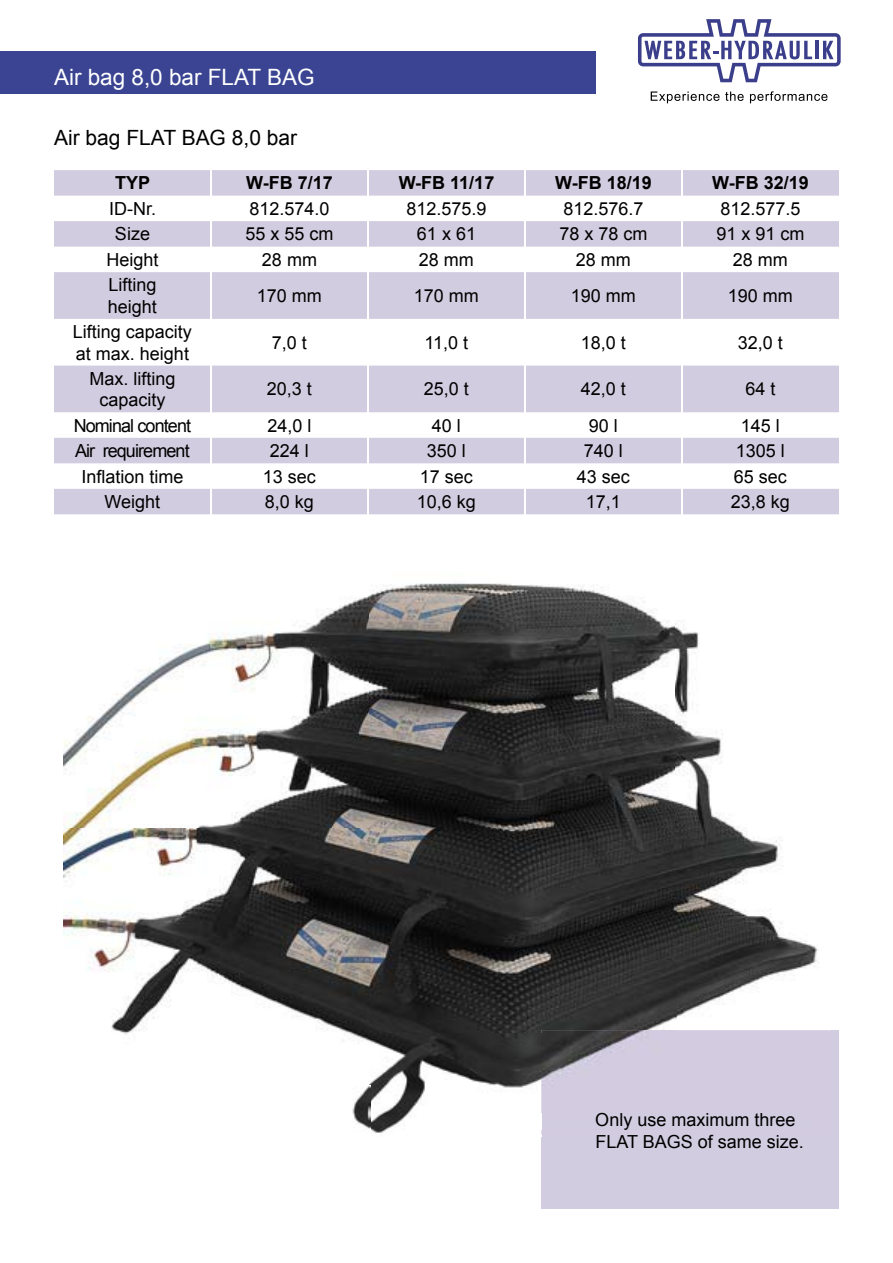
<style>
.page{position:relative;width:893px;height:1263px;background:#fff}
.page>*{position:absolute;margin:0;border:0;box-sizing:border-box;transform-origin:0 0}
.t1{font:22.5px "Arial";color:#fff}
.t2{font:21px "Arial";color:#000}
.t3{font:18px/21.6px "Arial";color:#000}
.t4{font:700 18px "Arial";color:#000}
.t5{font:18px "Arial";letter-spacing:-.05em;color:#000}
</style>
<div class="page">
<div style="left:541px;top:1030px;width:298px;height:179px;background:#d1ccdf"></div>
<img style="left:63px;top:583px;width:613px;height:245px">
<img style="left:676px;top:623px;width:142px;height:396px">
<img style="left:63px;top:828px;width:306px;height:301px">
<img style="left:369px;top:828px;width:307px;height:206px">
<img style="left:369px;top:1034px;width:172px;height:99px">
<img style="left:541px;top:1030px;width:289px;height:106px">
<svg style="left:54px;top:170px;width:785px;height:344px;fill:#d1ccdf"></svg>
<hr style="left:210px;top:170px;width:2px;height:26px;background:#fff">
<hr style="left:367px;top:170px;width:2px;height:26px;background:#fff">
<hr style="left:524px;top:170px;width:2px;height:26px;background:#fff">
<hr style="left:681px;top:170px;width:2px;height:26px;background:#fff">
<hr style="left:210px;top:196px;width:2px;height:25px;background:#fff">
<hr style="left:367px;top:196px;width:2px;height:25px;background:#fff">
<hr style="left:524px;top:196px;width:2px;height:25px;background:#fff">
<hr style="left:681px;top:196px;width:2px;height:25px;background:#fff">
<hr style="left:210px;top:221px;width:2px;height:26px;background:#fff">
<hr style="left:367px;top:221px;width:2px;height:26px;background:#fff">
<hr style="left:524px;top:221px;width:2px;height:26px;background:#fff">
<hr style="left:681px;top:221px;width:2px;height:26px;background:#fff">
<hr style="left:210px;top:247px;width:2px;height:25px;background:#fff">
<hr style="left:367px;top:247px;width:2px;height:25px;background:#fff">
<hr style="left:524px;top:247px;width:2px;height:25px;background:#fff">
<hr style="left:681px;top:247px;width:2px;height:25px;background:#fff">
<hr style="left:210px;top:272px;width:2px;height:47px;background:#fff">
<hr style="left:367px;top:272px;width:2px;height:47px;background:#fff">
<hr style="left:524px;top:272px;width:2px;height:47px;background:#fff">
<hr style="left:681px;top:272px;width:2px;height:47px;background:#fff">
<hr style="left:210px;top:319px;width:2px;height:47px;background:#fff">
<hr style="left:367px;top:319px;width:2px;height:47px;background:#fff">
<hr style="left:524px;top:319px;width:2px;height:47px;background:#fff">
<hr style="left:681px;top:319px;width:2px;height:47px;background:#fff">
<hr style="left:210px;top:366px;width:2px;height:46px;background:#fff">
<hr style="left:367px;top:366px;width:2px;height:46px;background:#fff">
<hr style="left:524px;top:366px;width:2px;height:46px;background:#fff">
<hr style="left:681px;top:366px;width:2px;height:46px;background:#fff">
<hr style="left:210px;top:412px;width:2px;height:26px;background:#fff">
<hr style="left:367px;top:412px;width:2px;height:26px;background:#fff">
<hr style="left:524px;top:412px;width:2px;height:26px;background:#fff">
<hr style="left:681px;top:412px;width:2px;height:26px;background:#fff">
<hr style="left:210px;top:438px;width:2px;height:25px;background:#fff">
<hr style="left:367px;top:438px;width:2px;height:25px;background:#fff">
<hr style="left:524px;top:438px;width:2px;height:25px;background:#fff">
<hr style="left:681px;top:438px;width:2px;height:25px;background:#fff">
<hr style="left:210px;top:463px;width:2px;height:26px;background:#fff">
<hr style="left:367px;top:463px;width:2px;height:26px;background:#fff">
<hr style="left:524px;top:463px;width:2px;height:26px;background:#fff">
<hr style="left:681px;top:463px;width:2px;height:26px;background:#fff">
<hr style="left:210px;top:489px;width:2px;height:25px;background:#fff">
<hr style="left:367px;top:489px;width:2px;height:25px;background:#fff">
<hr style="left:524px;top:489px;width:2px;height:25px;background:#fff">
<hr style="left:681px;top:489px;width:2px;height:25px;background:#fff">
<div style="left:0;top:51px;width:595px;height:43px;background:#3a4492"></div>
<svg style="left:638px;top:19px;width:203px;height:63px"></svg>
<svg style="left:651px;top:92px;width:93px;height:11px"></svg>
<svg style="left:750px;top:91px;width:77px;height:12px"></svg>
<p class="t1" style="left:54px;top:62px;width:262px">Air bag 8,0 bar FLAT BAG</p>
<p class="t2" style="left:54px;top:123px;width:245px">Air bag FLAT BAG 8,0 bar</p>
<p class="t4" style="left:115px;top:171px;width:37px">TYP</p>
<p class="t4" style="left:246px;top:171px;width:88px">W-FB 7/17</p>
<p class="t4" style="left:399px;top:171px;width:97px">W-FB 11/17</p>
<p class="t4" style="left:555px;top:171px;width:98px">W-FB 18/19</p>
<p class="t4" style="left:712px;top:171px;width:98px">W-FB 32/19</p>
<p class="t3" style="left:109px;top:198px;width:48px">ID-Nr.</p>
<p class="t3" style="left:249px;top:198px;width:82px">812.574.0</p>
<p class="t3" style="left:406px;top:198px;width:82px">812.575.9</p>
<p class="t3" style="left:563px;top:198px;width:82px">812.576.7</p>
<p class="t3" style="left:720px;top:198px;width:82px">812.577.5</p>
<p class="t3" style="left:115px;top:223px;width:37px">Size</p>
<p class="t3" style="left:245px;top:223px;width:90px">55 x 55 cm</p>
<p class="t3" style="left:417px;top:223px;width:61px">61 x 61</p>
<p class="t3" style="left:559px;top:223px;width:90px">78 x 78 cm</p>
<p class="t3" style="left:716px;top:223px;width:90px">91 x 91 cm</p>
<p class="t3" style="left:106px;top:249px;width:54px">Height</p>
<p class="t3" style="left:262px;top:249px;width:57px">28 mm</p>
<p class="t3" style="left:419px;top:249px;width:57px">28 mm</p>
<p class="t3" style="left:576px;top:249px;width:57px">28 mm</p>
<p class="t3" style="left:733px;top:249px;width:57px">28 mm</p>
<p class="t3" style="left:108px;top:274px;width:51px">Lifting height</p>
<p class="t3" style="left:257px;top:285px;width:67px">170 mm</p>
<p class="t3" style="left:414px;top:285px;width:67px">170 mm</p>
<p class="t3" style="left:571px;top:285px;width:67px">190 mm</p>
<p class="t3" style="left:728px;top:285px;width:67px">190 mm</p>
<p class="t3" style="left:73px;top:321px;width:121px">Lifting capacity at max. height</p>
<p class="t3" style="left:272px;top:332px;width:37px">7,0 t</p>
<p class="t3" style="left:425px;top:332px;width:45px">11,0 t</p>
<p class="t3" style="left:581px;top:332px;width:47px">18,0 t</p>
<p class="t3" style="left:738px;top:332px;width:47px">32,0 t</p>
<p class="t3" style="left:89px;top:368px;width:88px;text-align:center">Max. lifting capacity</p>
<p class="t3" style="left:267px;top:379px;width:47px">20,3 t</p>
<p class="t3" style="left:424px;top:379px;width:47px">25,0 t</p>
<p class="t3" style="left:581px;top:379px;width:47px">42,0 t</p>
<p class="t3" style="left:745px;top:379px;width:32px">64 t</p>
<p class="t5" style="left:74px;top:413px;width:119px">Nominal content</p>
<p class="t3" style="left:267px;top:415px;width:46px">24,0 l</p>
<p class="t3" style="left:432px;top:415px;width:31px">40 l</p>
<p class="t3" style="left:589px;top:415px;width:31px">90 l</p>
<p class="t3" style="left:741px;top:415px;width:41px">145 l</p>
<p class="t5" style="left:75px;top:439px;width:116px">Air requirement</p>
<p class="t3" style="left:270px;top:440px;width:41px">224 l</p>
<p class="t3" style="left:427px;top:440px;width:41px">350 l</p>
<p class="t3" style="left:584px;top:440px;width:41px">740 l</p>
<p class="t3" style="left:736px;top:440px;width:51px">1305 l</p>
<p class="t3" style="left:81px;top:466px;width:104px">Inflation time</p>
<p class="t3" style="left:263px;top:466px;width:55px">13 sec</p>
<p class="t3" style="left:420px;top:466px;width:55px">17 sec</p>
<p class="t3" style="left:577px;top:466px;width:55px">43 sec</p>
<p class="t3" style="left:734px;top:466px;width:55px">65 sec</p>
<p class="t3" style="left:105px;top:491px;width:57px">Weight</p>
<p class="t3" style="left:265px;top:491px;width:51px">8,0 kg</p>
<p class="t3" style="left:417px;top:491px;width:61px">10,6 kg</p>
<p class="t3" style="left:586px;top:491px;width:37px">17,1</p>
<p class="t3" style="left:731px;top:491px;width:61px">23,8 kg</p>
<p class="t3" style="left:595px;top:1109px;width:210px">Only use maximum three<br>FLAT BAGS of same size.</p>
</div>
